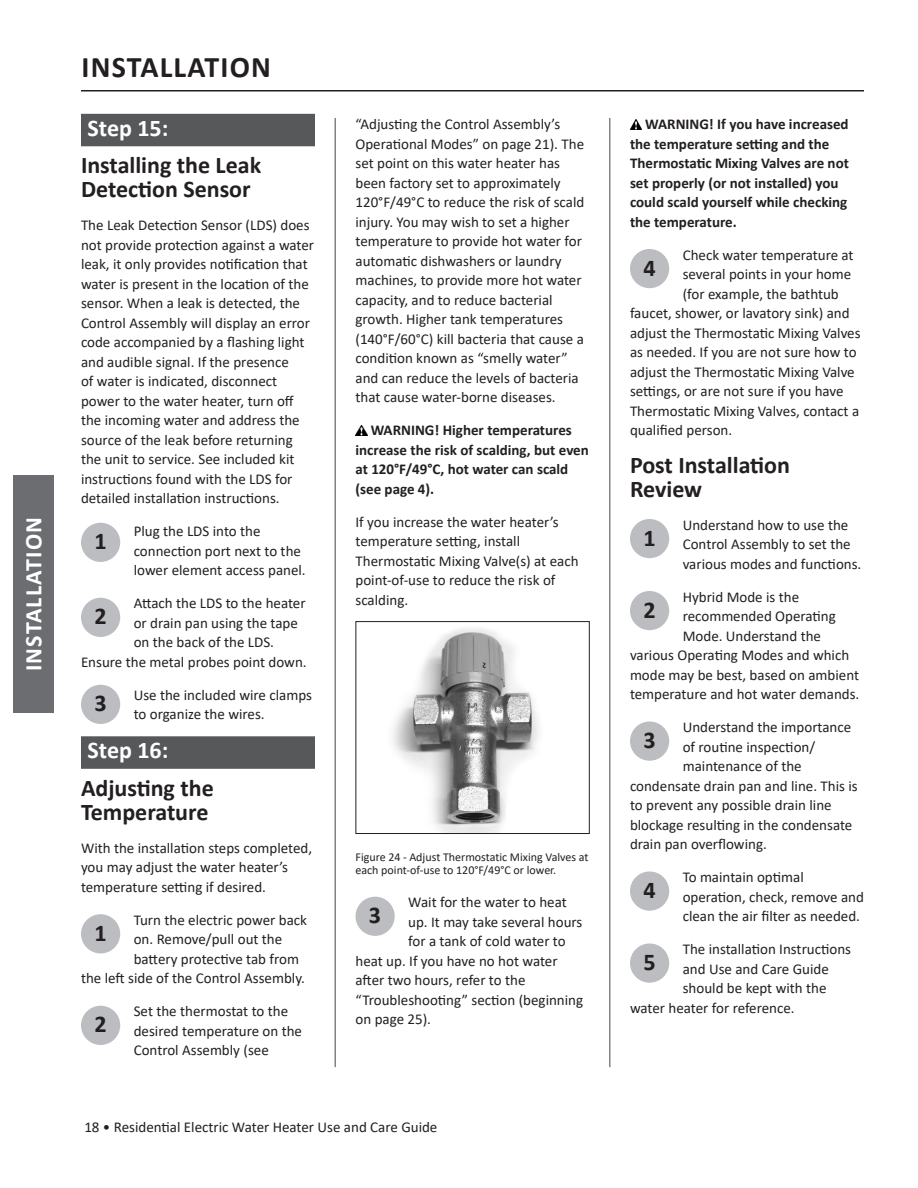
<style>
.page{position:relative;width:918px;height:1188px;background:#fff}
.page>*{position:absolute;margin:0;border:0;box-sizing:border-box;transform-origin:0 0}
.page_head{font:700 30px "Calibri";letter-spacing:.04em;color:#231f20}
.number{font:700 24.15px "Calibri";color:#231f20}
.t1{font:700 24px/24px "Calibri";color:#231f20}
.Sub-Header_Column_Sp{font:700 24px "Calibri";color:#fff}
.body_copy{font:700 24px "Calibri";letter-spacing:.05em;color:#fff}
.t2{font:15px/19.5px "Calibri";color:#231f20}
.body_copy-2{font:700 15px/19.5px "Calibri";color:#231f20}
.t3{font:12px/13.5px "Calibri";color:#231f20}
</style>
<div class="page">
<div style="left:14px;top:475px;width:40px;height:238px;background:#6c6d70"></div>
<hr style="left:81px;top:90px;width:783px;height:2px;background:#231f20">
<div style="left:81px;top:114px;width:234px;height:32px;background:#57585a"></div>
<div style="left:81px;top:736px;width:234px;height:33px;background:#57585a"></div>
<div style="left:81px;top:523px;width:39px;height:39px;background:#bcbdc0;border-radius:50%"></div>
<div style="left:81px;top:598px;width:39px;height:39px;background:#bcbdc0;border-radius:50%"></div>
<div style="left:81px;top:685px;width:39px;height:39px;background:#bcbdc0;border-radius:50%"></div>
<div style="left:81px;top:914px;width:39px;height:39px;background:#bcbdc0;border-radius:50%"></div>
<div style="left:81px;top:1006px;width:39px;height:39px;background:#bcbdc0;border-radius:50%"></div>
<svg style="left:356px;top:426px;width:11px;height:9px"></svg>
<img style="left:392px;top:628px;width:147px;height:204px">
<div style="left:356px;top:621px;width:234px;height:213px;border:1px solid #231f20"></div>
<div style="left:356px;top:897px;width:39px;height:39px;background:#bcbdc0;border-radius:50%"></div>
<svg style="left:630px;top:120px;width:12px;height:9px"></svg>
<div style="left:630px;top:249px;width:39px;height:39px;background:#bcbdc0;border-radius:50%"></div>
<div style="left:630px;top:519px;width:39px;height:39px;background:#bcbdc0;border-radius:50%"></div>
<div style="left:630px;top:591px;width:39px;height:39px;background:#bcbdc0;border-radius:50%"></div>
<div style="left:630px;top:721px;width:39px;height:40px;background:#bcbdc0;border-radius:50%"></div>
<div style="left:630px;top:871px;width:39px;height:40px;background:#bcbdc0;border-radius:50%"></div>
<div style="left:630px;top:943px;width:39px;height:40px;background:#bcbdc0;border-radius:50%"></div>
<hr style="left:334px;top:118px;width:2px;height:949px;background:#808285">
<hr style="left:609px;top:118px;width:1px;height:949px;background:#808285">
<p class="body_copy" style="left:17px;top:671px;width:156px;rotate:-90deg">INSTALLATION</p>
<p class="page_head" style="left:82px;top:45px;width:191px">INSTALLATION</p>
<p class="Sub-Header_Column_Sp" style="left:88px;top:111px;width:82px">Step 15:</p>
<p class="t1" style="left:81px;top:153px;width:182px">Installing the Leak<br>Detection Sensor</p>
<p class="t2" style="left:81px;top:215px;width:235px">The Leak Detection Sensor (LDS) does not provide protection against a water leak, it only provides notification that water is present in the location of the sensor. When a leak is detected, the Control Assembly will display an error code accompanied by a flashing light and audible signal. If the presence<br>of water is indicated, disconnect power to the water heater, turn off the incoming water and address the source of the leak before returning the unit to service. See included kit instructions found with the LDS for detailed installation instructions.</p>
<p class="number" style="left:94px;top:524px;width:14px">1</p>
<p class="t2" style="left:134px;top:521px;width:174px">Plug the LDS into the connection port next to the lower element access panel.</p>
<p class="number" style="left:94px;top:599px;width:14px">2</p>
<p class="t2" style="left:134px;top:593px;width:173px">Attach the LDS to the heater</p>
<p class="t2" style="left:134px;top:613px;width:166px">or drain pan using the tape</p>
<p class="t2" style="left:134px;top:632px;width:142px">on the back of the LDS.</p>
<p class="t2" style="left:81px;top:652px;width:227px">Ensure the metal probes point down.</p>
<p class="number" style="left:94px;top:686px;width:14px">3</p>
<p class="t2" style="left:134px;top:685px;width:180px">Use the included wire clamps to organize the wires.</p>
<p class="Sub-Header_Column_Sp" style="left:88px;top:734px;width:82px">Step 16:</p>
<p class="t1" style="left:81px;top:776px;width:134px">Adjusting the<br>Temperature</p>
<p class="t2" style="left:81px;top:838px;width:233px">With the installation steps completed, you may adjust the water heater’s temperature setting if desired.</p>
<p class="number" style="left:94px;top:916px;width:14px">1</p>
<p class="t2" style="left:134px;top:910px;width:175px">Turn the electric power back</p>
<p class="t2" style="left:134px;top:929px;width:150px">on. Remove/pull out the</p>
<p class="t2" style="left:134px;top:949px;width:167px">battery protective tab from</p>
<p class="t2" style="left:81px;top:968px;width:226px">the left side of the Control Assembly.</p>
<p class="number" style="left:94px;top:1007px;width:14px">2</p>
<p class="t2" style="left:134px;top:1001px;width:170px">Set the thermostat to the desired temperature on the<br>Control Assembly (see</p>
<p class="t2" style="left:356px;top:114px;width:230px">“Adjusting the Control Assembly’s Operational Modes” on page 21). The set point on this water heater has been factory set to approximately 120°F/49°C to reduce the risk of scald injury. You may wish to set a higher temperature to provide hot water for automatic dishwashers or laundry machines, to provide more hot water capacity, and to reduce bacterial growth. Higher tank temperatures (140°F/60°C) kill bacteria that cause a condition known as “smelly water” and can reduce the levels of bacteria that cause water-borne diseases.</p>
<p class="body_copy-2" style="left:356px;top:420px;width:235px;text-indent:15px">WARNING! Higher temperatures increase the risk of scalding, but even at 120°F/49°C, hot water can scald (see page 4).</p>
<p class="t2" style="left:356px;top:512px;width:225px">If you increase the water heater’s temperature setting, install<br>Thermostatic Mixing Valve(s) at each point-of-use to reduce the risk of scalding.</p>
<p class="t3" style="left:356px;top:850px;width:235px">Figure 24 - Adjust Thermostatic Mixing Valves at each point-of-use to 120°F/49°C or lower.</p>
<p class="number" style="left:369px;top:898px;width:14px">3</p>
<p class="t2" style="left:408px;top:892px;width:160px">Wait for the water to heat</p>
<p class="t2" style="left:408px;top:912px;width:176px">up. It may take several hours</p>
<p class="t2" style="left:408px;top:931px;width:159px">for a tank of cold water to</p>
<p class="t2" style="left:356px;top:951px;width:204px">heat up. If you have no hot water</p>
<p class="t2" style="left:356px;top:970px;width:172px">after two hours, refer to the</p>
<p class="t2" style="left:356px;top:990px;width:229px">“Troubleshooting” section (beginning</p>
<p class="t2" style="left:356px;top:1009px;width:77px">on page 25).</p>
<p class="t2" style="left:84px;top:1117px;width:355px">18 • Residential Electric Water Heater Use and Care Guide</p>
<p class="body_copy-2" style="left:630px;top:114px;width:220px;text-indent:15px">WARNING! If you have increased the temperature setting and the<br>Thermostatic Mixing Valves are not set properly (or not installed) you could scald yourself while checking the temperature.</p>
<p class="number" style="left:643px;top:251px;width:14px">4</p>
<p class="t2" style="left:683px;top:245px;width:172px">Check water temperature at</p>
<p class="t2" style="left:683px;top:264px;width:170px">several points in your home</p>
<p class="t2" style="left:683px;top:284px;width:158px">(for example, the bathtub</p>
<p class="t2" style="left:630px;top:303px;width:221px">faucet, shower, or lavatory sink) and</p>
<p class="t2" style="left:630px;top:323px;width:232px">adjust the Thermostatic Mixing Valves</p>
<p class="t2" style="left:630px;top:342px;width:228px">as needed. If you are not sure how to</p>
<p class="t2" style="left:630px;top:362px;width:226px">adjust the Thermostatic Mixing Valve</p>
<p class="t2" style="left:630px;top:381px;width:215px">settings, or are not sure if you have</p>
<p class="t2" style="left:630px;top:401px;width:231px">Thermostatic Mixing Valves, contact a</p>
<p class="t2" style="left:630px;top:420px;width:104px">qualified person.</p>
<p class="t1" style="left:630px;top:452px;width:162px">Post Installation<br>Review</p>
<p class="number" style="left:643px;top:521px;width:14px">1</p>
<p class="t2" style="left:683px;top:515px;width:180px">Understand how to use the<br>Control Assembly to set the various modes and functions.</p>
<p class="number" style="left:643px;top:593px;width:14px">2</p>
<p class="t2" style="left:683px;top:587px;width:118px">Hybrid Mode is the</p>
<p class="t2" style="left:683px;top:606px;width:155px">recommended Operating</p>
<p class="t2" style="left:683px;top:626px;width:140px">Mode. Understand the</p>
<p class="t2" style="left:630px;top:645px;width:221px">various Operating Modes and which</p>
<p class="t2" style="left:630px;top:665px;width:231px">mode may be best, based on ambient</p>
<p class="t2" style="left:630px;top:684px;width:231px">temperature and hot water demands.</p>
<p class="number" style="left:643px;top:723px;width:14px">3</p>
<p class="t2" style="left:683px;top:717px;width:170px">Understand the importance</p>
<p class="t2" style="left:683px;top:737px;width:134px">of routine inspection/</p>
<p class="t2" style="left:683px;top:756px;width:121px">maintenance of the</p>
<p class="t2" style="left:630px;top:776px;width:229px">condensate drain pan and line. This is</p>
<p class="t2" style="left:630px;top:795px;width:203px">to prevent any possible drain line</p>
<p class="t2" style="left:630px;top:815px;width:224px">blockage resulting in the condensate</p>
<p class="t2" style="left:630px;top:834px;width:138px">drain pan overflowing.</p>
<p class="number" style="left:643px;top:873px;width:14px">4</p>
<p class="t2" style="left:683px;top:867px;width:183px">To maintain optimal operation, check, remove and clean the air filter as needed.</p>
<p class="number" style="left:643px;top:945px;width:14px">5</p>
<p class="t2" style="left:683px;top:939px;width:170px">The installation Instructions</p>
<p class="t2" style="left:683px;top:959px;width:148px">and Use and Care Guide</p>
<p class="t2" style="left:683px;top:978px;width:145px">should be kept with the</p>
<p class="t2" style="left:630px;top:998px;width:166px">water heater for reference.</p>
</div>
